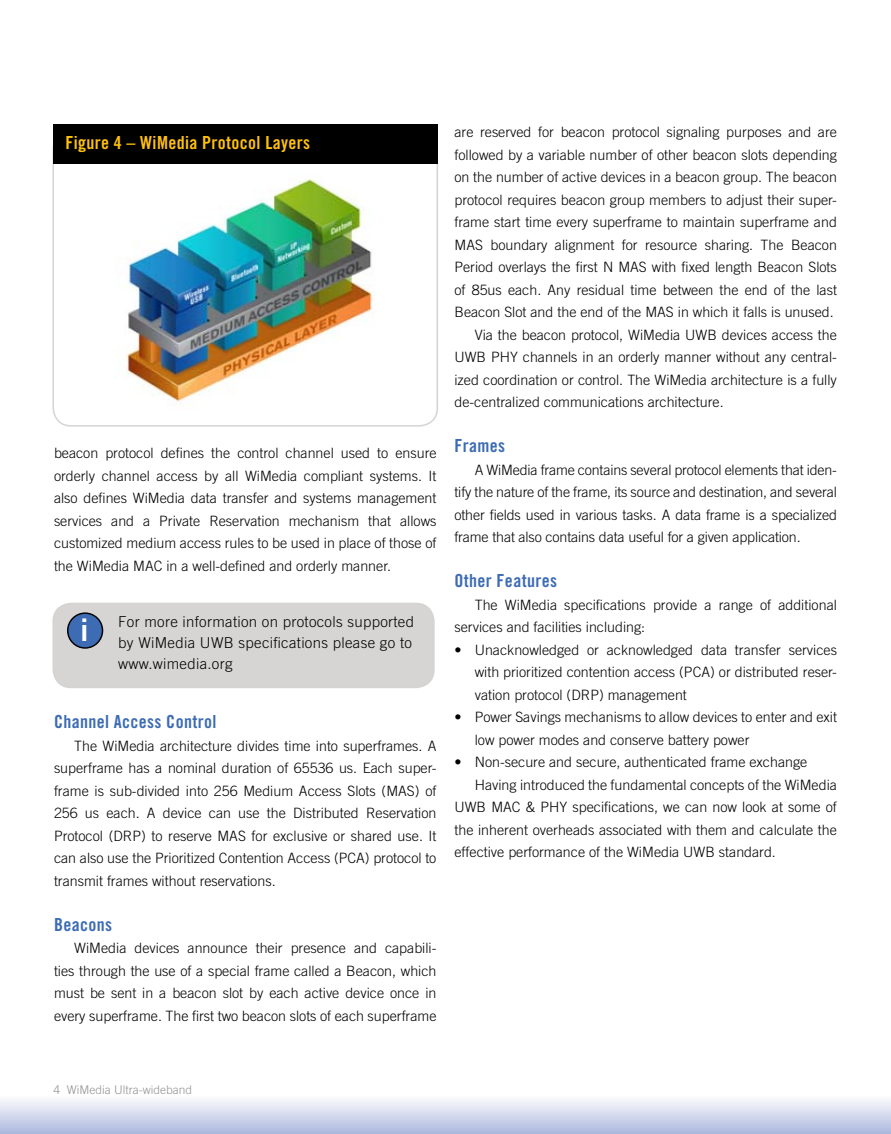
<style>
.page{position:relative;width:891px;height:1134px;background:#fff}
.page>*{position:absolute;margin:0;border:0;box-sizing:border-box;transform-origin:0 0}
.t1{font:30.75px "Trade Gothic Bold Two";color:#fff}
.t2{font:18px "Trade Gothic Bold Cond Twenty";letter-spacing:.02em;color:#3d6cb4}
.t3{font:18px "Trade Gothic Bold Cond Twenty";letter-spacing:.02em;color:#fec00f}
.t4{font:300 15px/21px "Trade Gothic";letter-spacing:.02em;color:#000}
.t5{font:300 14.25px/22.5px "Trade Gothic";color:#000;text-align:justify}
.t6{font:300 12px "Trade Gothic";color:#939392}
</style>
<div class="page">
<div style="left:0;top:1095px;width:891px;height:39px;background:linear-gradient(to bottom,#fffeff,#acb8dd)"></div>
<svg style="left:890px;top:1095px;width:1px;height:39px"></svg>
<div style="left:52px;top:131px;width:386px;height:296px;border:2px solid #d6d4d3;border-radius:18px"></div>
<div style="left:53px;top:124px;width:385px;height:40px;background:#000"></div>
<img style="left:125px;top:179px;width:249px;height:227px">
<div style="left:53px;top:603px;width:381px;height:84px;background:#d6d5d4;border-radius:18px"></div>
<div style="left:52px;top:603px;width:383px;height:85px;border:2px solid #d6d4d3;border-radius:18px"></div>
<div style="left:68px;top:613px;width:35px;height:35px;background:#3d6cb4;border-radius:50%"></div>
<div style="left:67px;top:612px;width:36px;height:37px;border:1px solid #000;border-radius:50%"></div>
<p class="t3" style="left:65px;top:132px;width:246px">Figure 4 – WiMedia Protocol Layers</p>
<p class="t5" style="left:54px;top:442px;width:384px">beacon protocol defines the control channel used to ensure orderly channel access by all WiMedia compliant systems. It also defines WiMedia data transfer and systems management services and a Private Reservation mechanism that allows customized medium access rules to be used in place of those of the WiMedia MAC in a well-defined and orderly manner.</p>
<h1 class="t1" style="left:80px;top:611px;width:10px">i</h1>
<p class="t4" style="left:118px;top:611px;width:297px">For more information on protocols supported by WiMedia UWB specifications please go to www.wimedia.org</p>
<p class="t2" style="left:54px;top:711px;width:164px">Channel Access Control</p>
<p class="t5" style="left:54px;top:734px;width:384px;text-indent:20px">The WiMedia architecture divides time into superframes. A superframe has a nominal duration of 65536 us. Each super&shy;frame is sub-divided into 256 Medium Access Slots (MAS) of 256 us each. A device can use the Distributed Reservation Protocol (DRP) to reserve MAS for exclusive or shared use. It can also use the Prioritized Contention Access (PCA) protocol to transmit frames without reservations.</p>
<p class="t2" style="left:54px;top:913px;width:60px">Beacons</p>
<p class="t5" style="left:54px;top:937px;width:384px;text-indent:20px">WiMedia devices announce their presence and capabili&shy;ties through the use of a special frame called a Beacon, which must be sent in a beacon slot by each active device once in every superframe. The first two beacon slots of each superframe</p>
<p class="t5" style="left:454px;top:121px;width:384px">are reserved for beacon protocol signaling purposes and are</p>
<p class="t5" style="left:454px;top:143px;width:384px">followed by a variable number of other beacon slots depending</p>
<p class="t5" style="left:454px;top:166px;width:384px">on the number of active devices in a beacon group. The beacon</p>
<p class="t5" style="left:454px;top:188px;width:384px">protocol requires beacon group members to adjust their super-</p>
<p class="t5" style="left:454px;top:211px;width:384px">frame start time every superframe to maintain superframe and</p>
<p class="t5" style="left:454px;top:233px;width:384px">MAS boundary alignment for resource sharing. The Beacon</p>
<p class="t5" style="left:454px;top:256px;width:384px">Period overlays the first N MAS with fixed length Beacon Slots</p>
<p class="t5" style="left:454px;top:278px;width:384px">of 85us each. Any residual time between the end of the last</p>
<p class="t5" style="left:454px;top:301px;width:381px">Beacon Slot and the end of the MAS in which it falls is unused.</p>
<p class="t5" style="left:475px;top:323px;width:364px">Via the beacon protocol, WiMedia UWB devices access the</p>
<p class="t5" style="left:454px;top:346px;width:384px">UWB PHY channels in an orderly manner without any central-</p>
<p class="t5" style="left:454px;top:368px;width:384px">ized coordination or control. The WiMedia architecture is a fully</p>
<p class="t5" style="left:454px;top:391px;width:271px">de-centralized communications architecture.</p>
<p class="t2" style="left:454px;top:435px;width:52px">Frames</p>
<p class="t5" style="left:454px;top:458px;width:384px;text-indent:20px">A WiMedia frame contains several protocol elements that iden&shy;tify the nature of the frame, its source and destination, and several other fields used in various tasks. A data frame is a specialized frame that also contains data useful for a given application.</p>
<p class="t2" style="left:454px;top:570px;width:104px">Other Features</p>
<p class="t5" style="left:454px;top:593px;width:384px;text-indent:20px">The WiMedia specifications provide a range of additional services and facilities including:</p>
<p class="t5" style="left:475px;top:638px;width:364px;text-indent:-20px">• Unacknowledged or acknowledged data transfer services with prioritized contention access (PCA) or distributed reser&shy;vation protocol (DRP) management</p>
<p class="t5" style="left:475px;top:706px;width:364px;text-indent:-20px">• Power Savings mechanisms to allow devices to enter and exit low power modes and conserve battery power</p>
<p class="t5" style="left:455px;top:751px;width:354px">• Non-secure and secure, authenticated frame exchange</p>
<p class="t5" style="left:475px;top:773px;width:364px">Having introduced the fundamental concepts of the WiMedia</p>
<p class="t5" style="left:454px;top:796px;width:384px">UWB MAC &amp; PHY specifications, we can now look at some of</p>
<p class="t5" style="left:454px;top:818px;width:384px">the inherent overheads associated with them and calculate the</p>
<p class="t5" style="left:454px;top:841px;width:323px">effective performance of the WiMedia UWB standard.</p>
<p class="t6" style="left:67px;top:1083px;width:127px">WiMedia Ultra-wideband</p>
</div>
